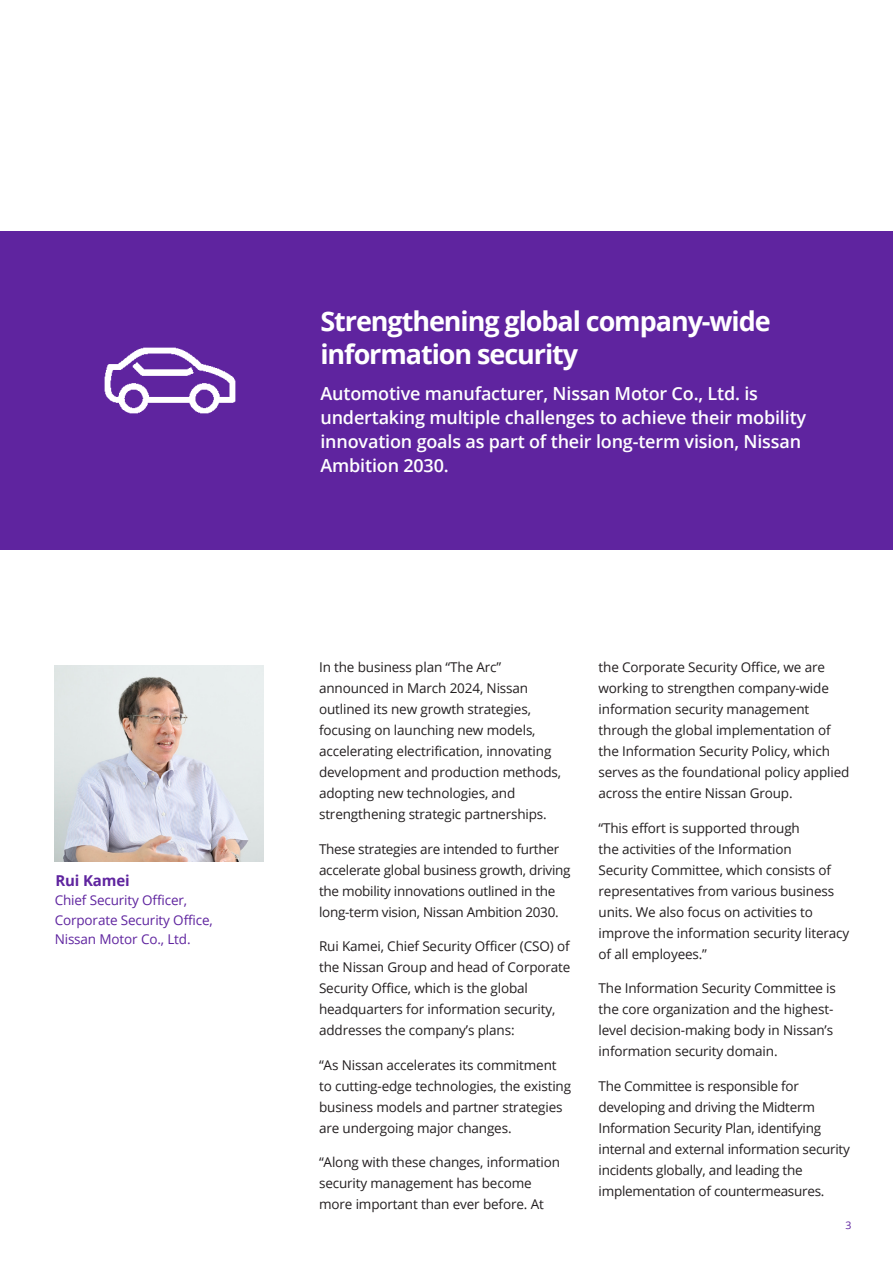
<style>
.page{position:relative;width:893px;height:1263px;background:#fff}
.page>*{position:absolute;margin:0;border:0;box-sizing:border-box;transform-origin:0 0}
.p_3_Purple_Bar_Headline{font:700 27px/33px "Open Sans";letter-spacing:-.04em;color:#fff}
.p_3_Purple_Bar_body_text{font:600 18px/24px "Open Sans";letter-spacing:-.01em;color:#fff}
.Box_Small_Hanging_Quote{font:700 15px "Open Sans";letter-spacing:-.01em;color:#5f249f}
.Body_Copy_Regular_9_14{font:13.5px/21px "Open Sans";letter-spacing:-.01em;color:#231f20}
.Box_Small_Hanging_Quote-2{font:13.5px/19.5px "Open Sans";letter-spacing:-.01em;color:#5f249f}
.Page_number{font:10.5px "Open Sans";color:#5f249f}
</style>
<div class="page">
<div style="left:0;top:232px;width:893px;height:318px;background:#5f249f"></div>
<img style="left:104px;top:347px;width:132px;height:67px">
<img style="left:54px;top:665px;width:209px;height:197px">
<p class="Box_Small_Hanging_Quote" style="left:55px;top:870px;width:76px">Rui Kamei</p>
<p class="Box_Small_Hanging_Quote-2" style="left:55px;top:890px;width:160px">Chief Security Officer,<br>Corporate Security Office,<br>Nissan Motor Co., Ltd.</p>
<p class="p_3_Purple_Bar_Headline" style="left:320px;top:304px;width:452px">Strengthening global company-wide information security</p>
<p class="p_3_Purple_Bar_body_text" style="left:320px;top:381px;width:487px">Automotive manufacturer, Nissan Motor Co., Ltd. is undertaking multiple challenges to achieve their mobility innovation goals as part of their long-term vision, Nissan Ambition 2030.</p>
<p class="Body_Copy_Regular_9_14" style="left:319px;top:656px;width:244px">In the business plan “The Arc” announced in March 2024, Nissan outlined its new growth strategies, focusing on launching new models, accelerating electrification, innovating development and production methods, adopting new technologies, and strengthening strategic partnerships.</p>
<p class="Body_Copy_Regular_9_14" style="left:319px;top:838px;width:253px">These strategies are intended to further accelerate global business growth, driving the mobility innovations outlined in the long-term vision, Nissan Ambition 2030.</p>
<p class="Body_Copy_Regular_9_14" style="left:319px;top:935px;width:253px">Rui Kamei, Chief Security Officer (CSO) of the Nissan Group and head of Corporate Security Office, which is the global headquarters for information security, addresses the company’s plans:</p>
<p class="Body_Copy_Regular_9_14" style="left:319px;top:1054px;width:254px">“As Nissan accelerates its commitment to cutting-edge technologies, the existing business models and partner strategies are undergoing major changes.</p>
<p class="Body_Copy_Regular_9_14" style="left:319px;top:1151px;width:243px">“Along with these changes, information security management has become more important than ever before. At</p>
<p class="Body_Copy_Regular_9_14" style="left:599px;top:656px;width:252px">the Corporate Security Office, we are working to strengthen company-wide information security management through the global implementation of the Information Security Policy, which serves as the foundational policy applied across the entire Nissan Group.</p>
<p class="Body_Copy_Regular_9_14" style="left:599px;top:817px;width:252px">“This effort is supported through<br>the activities of the Information<br>Security Committee, which consists of representatives from various business units. We also focus on activities to improve the information security literacy of all employees.”</p>
<p class="Body_Copy_Regular_9_14" style="left:599px;top:977px;width:239px">The Information Security Committee is the core organization and the highest&shy;level decision-making body in Nissan’s information security domain.</p>
<p class="Body_Copy_Regular_9_14" style="left:599px;top:1075px;width:253px">The Committee is responsible for developing and driving the Midterm Information Security Plan, identifying internal and external information security incidents globally, and leading the implementation of countermeasures.</p>
<p class="Page_number" style="left:845px;top:1218px;width:8px">3</p>
</div>
